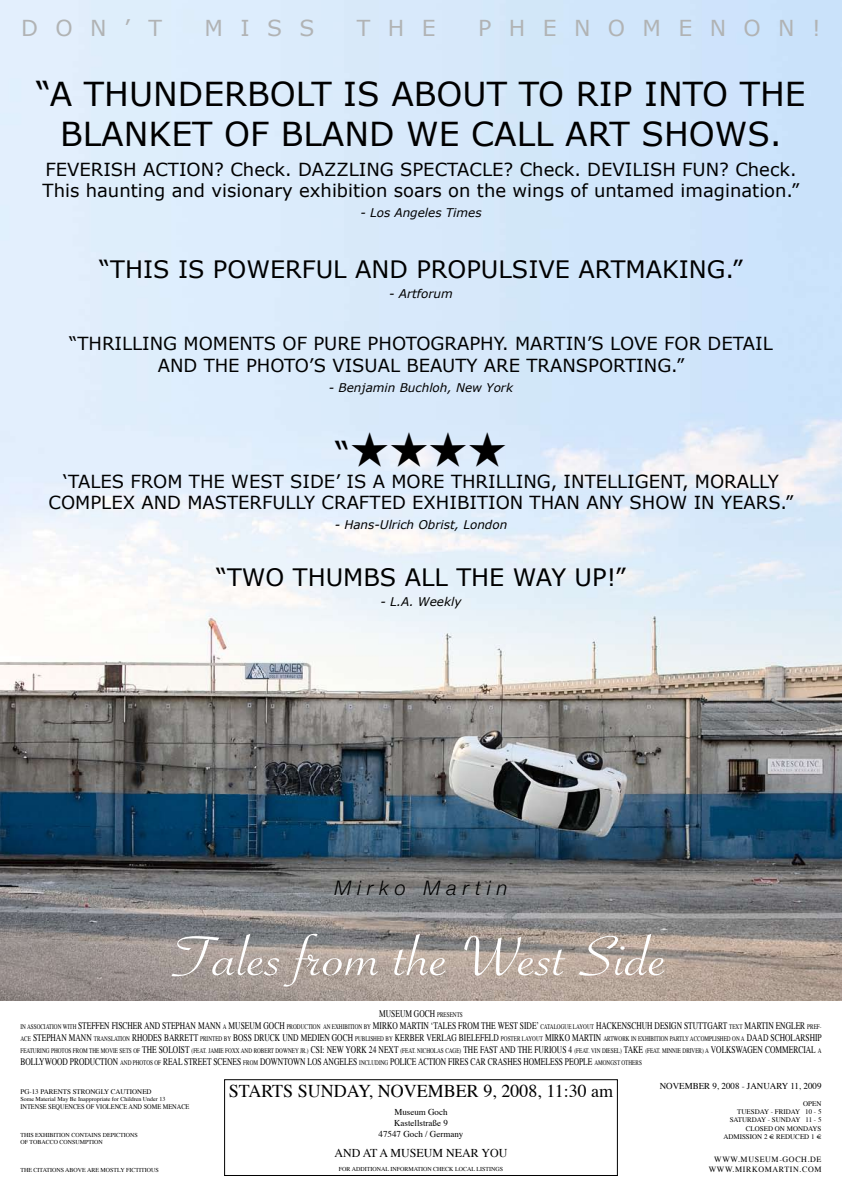
<style>
.page{position:relative;width:842px;height:1191px;background:#fff}
.page>*{position:absolute;margin:0;border:0;box-sizing:border-box;transform-origin:0 0}
.t1{font:60px "Savoye Let Plain";color:#fff;scale:1.25 1}
.t2{font:33px/39.6px "Verdana";color:#000;text-align:center}
.t3{font:24px "Verdana";color:#000}
.t4{font:22px "Verdana";letter-spacing:.79em;color:#b1b3b4}
.t5{font:italic 300 20px "Helvetica Neue";letter-spacing:.3em;color:#000}
.t6{font:18px/21.6px "Verdana";color:#000;text-align:center}
.t7{font:18px "Times";color:#000}
.t8{font:italic 12px "Verdana";color:#000}
.t9{font:12px "Times";color:#000}
.t10{font:10px/12px "Times";color:#000;text-align:center;scale:.75 1}
.t11{font:9px/10.8px "Times";color:#000;text-align:center}
.t12{font:8px "Times";letter-spacing:.075em;color:#000}
.t13{font:7px "Times";color:#000;scale:.75 1}
.t14{font:7px/8.4px "Times";color:#000;text-align:right}
.t15{font:7px "Times";color:#000;scale:.9 1}
.t16{font:6px/7.2px "Times";color:#000}
.s1{font-size:7px}
.s2{font-size:10px}
</style>
<div class="page">
<div style="left:224px;top:1079px;width:393px;height:96px;border:1px solid #000"></div>
<img style="left:0;top:0;width:842px;height:1000px">
<h3 class="t4" style="left:21px;top:14px;width:138px">D ON’T</h3>
<h3 class="t4" style="left:205px;top:14px;width:111px">M ISS</h3>
<h3 class="t4" style="left:357px;top:14px;width:80px">T HE</h3>
<h3 class="t4" style="left:478px;top:14px;width:344px">PHENOM ENON!</h3>
<h2 class="t2" style="left:36px;top:73px;width:771px">“A THUNDERBOLT IS ABOUT TO RIP INTO THE<br>BLANKET OF BLAND WE CALL ART SHOWS.</h2>
<h3 class="t6" style="left:43px;top:158px;width:758px;text-align:left">FEVERISH ACTION? CHECK. DAZZLING SPECTACLE? CHECK. DEVILISH FUN? CHECK.<br>THIS HAUNTING AND VISIONARY EXHIBITION SOARS ON THE WINGS OF UNTAMED IMAGINATION.”</h3>
<h3 class="t8" style="left:360px;top:205px;width:123px">- Los Angeles Times</h3>
<h3 class="t3" style="left:99px;top:254px;width:645px">“THIS IS POWERFUL AND PROPULSIVE ARTMAKIN G.”</h3>
<h3 class="t8" style="left:389px;top:286px;width:65px">- Artforum</h3>
<h3 class="t6" style="left:69px;top:332px;width:705px">“THRILLING M OM ENTS OF PURE PHOTOGRAPHY. MARTIN’S LOVE FOR DETAIL<br>AND THE PHOTO’S VISUAL BEAUTY ARE TRANSPORTING.”</h3>
<h3 class="t8" style="left:329px;top:379px;width:186px">- Benjamin Buchloh, New York</h3>
<h2 class="t2" style="left:335px;top:433px;width:173px">“★★★★</h2>
<h3 class="t6" style="left:49px;top:470px;width:746px">‘TALES FROM THE WEST SIDE’ IS A M ORE THRILLING, INTELLIGENT, M ORALLY<br>COM PLEX AND MASTERFULLY CRAFTED EXHIBITION THAN ANY SHOW IN YEARS.”</h3>
<h3 class="t8" style="left:335px;top:517px;width:174px">- Hans-Ulrich Obrist, London</h3>
<h3 class="t3" style="left:216px;top:561px;width:411px">“TWO THUM BS ALL THE WAY UP!”</h3>
<h3 class="t8" style="left:380px;top:593px;width:83px">- L.A. Weekly</h3>
<h3 class="t5" style="left:334px;top:875px;width:175px">Mirko Martin</h3>
<h1 class="t1" style="left:174px;top:916px;width:397px">Tales from the West Side</h1>
<h3 class="t10" style="left:20px;top:1007px;width:1069px">MUSEUM GOCH <span class="s1">PRESENTS<br>IN ASS OCIATION WITH</span> STEFFEN FIS CHER AND STEPHAN MANN <span class="s1">A</span> MUS EUM GOCH <span class="s1">PRODUCTION AN EXHIBITION BY</span> MIRKO MARTIN ‘TALES FROM THE WES T SIDE’ <span class="s1">CATALOGUE LAYOUT</span> HACKENS CHUH DES IGN STUTTGART <span class="s1">TEXT</span> MARTIN ENGLER <span class="s1">PREF-</span></h3>
<p class="t13" style="left:20px;top:1032px;width:977px">ACE <span class="s2">STEPHAN MANN</span> TRANS LATION <span class="s2">RHODES BARRETT</span> PRINTED BY <span class="s2">BOSS DRUCK UND MEDIEN GOCH</span> PUBLIS HED BY <span class="s2">KERBER VERLAG BIELEFELD</span> POS TER LAYOUT <span class="s2">MIRKO MARTIN</span> ARTWORK IN EXHIBITION PARTLY ACCOMPLIS HED ON A <span class="s2">DAAD</span></p>
<h3 class="t10" style="left:770px;top:1031px;width:70px">S CHOLARS HIP</h3>
<p class="t13" style="left:20px;top:1044px;width:1069px">FEATURING PHOTOS FROM THE MOVIE S ETS OF <span class="s2">THE SOLOIS T</span> (FEAT. JAMIE FOXX AND ROBERT DOWNEY JR.) <span class="s2">CSI: NEW YORK 24 NEXT</span> (FEAT. NICHOLAS CAGE) <span class="s2">THE FAS T AND THE FURIOUS 4</span> (FEAT. VIN DIES EL) <span class="s2">TAKE</span> (FEAT. MINNIE DRIVER) A <span class="s2">VOLKS WAGEN COMMERCIAL</span> A</p>
<h3 class="t10" style="left:20px;top:1055px;width:829px">BOLLYWOOD PRODUCTION <span class="s1">AND PHOTOS OF</span> REAL S TREET S CENES <span class="s1">FROM</span> DOWNTOWN LOS ANGELES <span class="s1">INCLUDING</span> POLICE ACTION FIRES CAR CRAS HES HOMELESS PEOPLE <span class="s1">AMONGS T OTHERS</span></h3>
<p class="t14" style="left:20px;top:1086px;width:133px">PG-13 PARENTS S TRONGLY CAUTIONED</p>
<p class="t16" style="left:20px;top:1094px;width:146px">SOME MATERIAL MAY BE INAPPROPRIATE FOR CHILDREN UNDER 13</p>
<p class="t15" style="left:20px;top:1100px;width:189px">INTENS E SEQUENCES OF VIOLENCE AND S OME MENACE</p>
<p class="t16" style="left:20px;top:1130px;width:118px">THIS EXHIBITION CONTAINS DEPICTIONS<br>OF TOBACCO CONS UMPTION</p>
<p class="t16" style="left:20px;top:1165px;width:139px">THE CITATIONS ABOVE ARE MOS TLY FICTITIOUS</p>
<h3 class="t7" style="left:229px;top:1074px;width:386px">STARTS SUNDAY, NOVEMBER 9, 2008, 11:30 AM</h3>
<p class="t11" style="left:379px;top:1106px;width:86px">MUSEUM GOCH<br>KASTELLSTRAßE 9<br>47547 GOCH / GERMANY</p>
<h3 class="t9" style="left:334px;top:1141px;width:175px">AND AT A MUS EUM NEAR YOU</h3>
<p class="t16" style="left:339px;top:1165px;width:161px">FOR ADDITIONAL INFORMATION CHECK LOCAL LIS TINGS</p>
<p class="t11" style="left:660px;top:1079px;width:163px">NOVEMBER 9, 2008 - JANUARY 11, 2009</p>
<p class="t14" style="left:723px;top:1098px;width:100px">OPEN<br>TUES DAY - FRIDAY 10 - 5<br>SATURDAY - SUNDAY 11 - 5<br>CLOSED ON MONDAYS<br>ADMISS ION 2 € REDUCED 1 €</p>
<p class="t12" style="left:714px;top:1151px;width:109px">WWW.MUSEUM-GOCH.DE</p>
<p class="t12" style="left:709px;top:1161px;width:114px">WWW.MIRKOMARTIN.COM</p>
</div>
